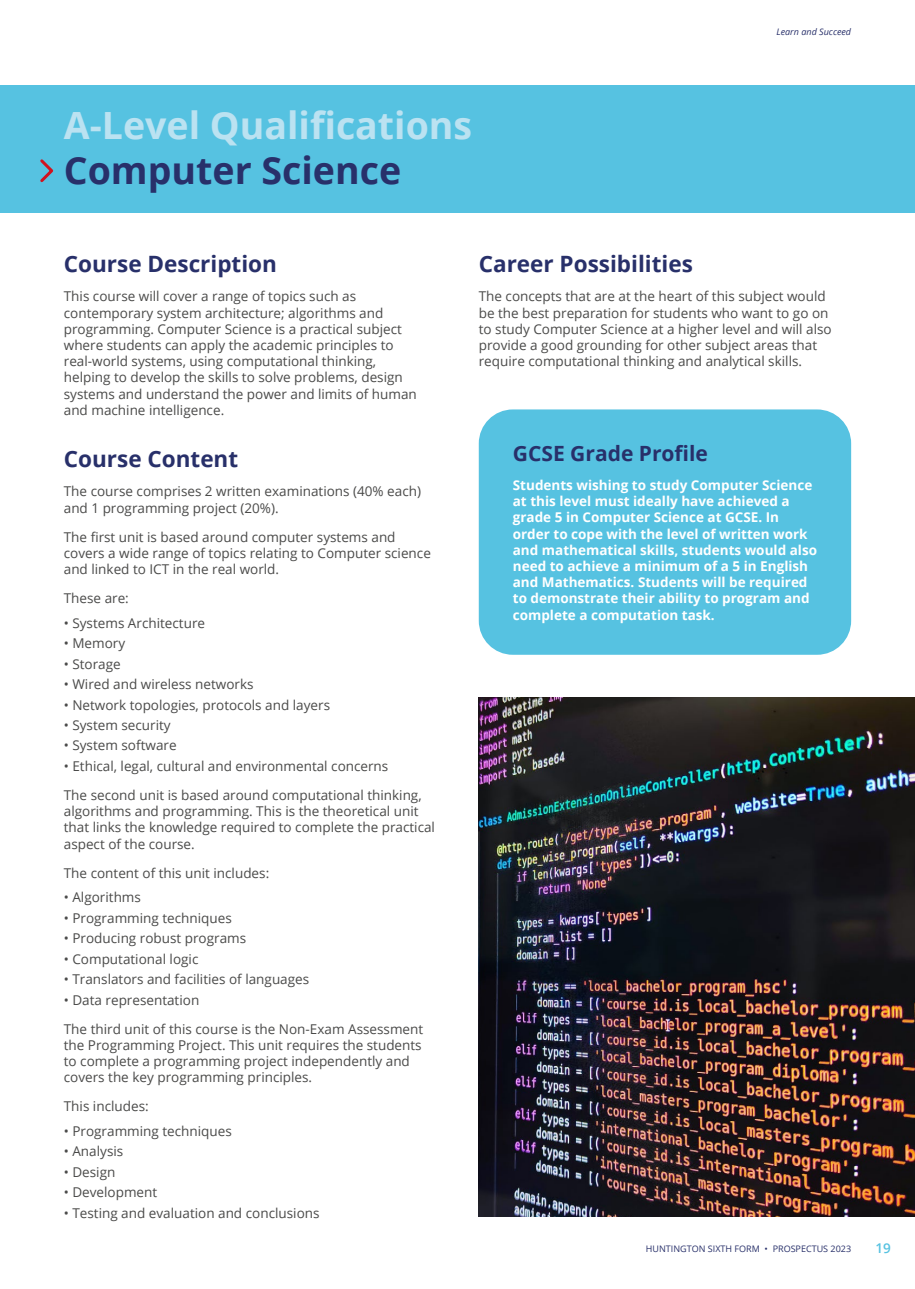
<style>
.page{position:relative;width:915px;height:1289px;background:#fff}
.page>*{position:absolute;margin:0;border:0;box-sizing:border-box;transform-origin:0 0}
.t1{font:700 37.5px "Open Sans";color:#bbe2f1}
.t2{font:700 37.5px "Open Sans";color:#28306a}
.t3{font:700 22.5px "Open Sans";color:#28306a}
.t4{font:700 21px "Open Sans";color:#28306a}
.t5{font:13.5px/16.2px "Open Sans";color:#4a4a49}
.t6{font:700 13.5px/16.2px "Open Sans";color:#fff}
.t7{font:600 13.5px "Open Sans";color:#56c2e1}
.t8{font:9px "Open Sans";color:#28306a}
.t9{font:italic 9px "Open Sans";color:#28306a}
</style>
<div class="page">
<div style="left:0;top:85px;width:914px;height:128px;background:#56c2e1"></div>
<svg style="left:40px;top:159px;width:14px;height:24px"></svg>
<img style="left:478px;top:697px;width:436px;height:519px">
<div style="left:478px;top:409px;width:372px;height:245px;background:#56c2e1;border-radius:34px"></div>
<p class="t9" style="left:776px;top:26px;width:76px">Learn and Succeed</p>
<h1 class="t1" style="left:64px;top:99px;width:410px">A-Level Qualifications</h1>
<h1 class="t2" style="left:64px;top:144px;width:339px">Computer Science</h1>
<h2 class="t3" style="left:64px;top:248px;width:214px">Course Description</h2>
<p class="t5" style="left:64px;top:288px;width:354px">This course will cover a range of topics such as contemporary system architecture; algorithms and programming. Computer Science is a practical subject where students can apply the academic principles to real-world systems, using computational thinking, helping to develop the skills to solve problems, design systems and understand the power and limits of human and machine intelligence.</p>
<h2 class="t3" style="left:64px;top:443px;width:176px">Course Content</h2>
<p class="t5" style="left:64px;top:483px;width:358px">The course comprises 2 written examinations (40% each) and 1 programming project (20%).</p>
<p class="t5" style="left:64px;top:528px;width:368px">The first unit is based around computer systems and covers a wide range of topics relating to Computer science and linked to ICT in the real world.</p>
<p class="t5" style="left:64px;top:589px;width:67px">These are:</p>
<p class="t5" style="left:64px;top:614px;width:143px">• Systems Architecture</p>
<p class="t5" style="left:64px;top:634px;width:63px">• Memory</p>
<p class="t5" style="left:64px;top:655px;width:58px">• Storage</p>
<p class="t5" style="left:64px;top:675px;width:191px">• Wired and wireless networks</p>
<p class="t5" style="left:64px;top:696px;width:268px">• Network topologies, protocols and layers</p>
<p class="t5" style="left:64px;top:716px;width:108px">• System security</p>
<p class="t5" style="left:64px;top:737px;width:114px">• System software</p>
<p class="t5" style="left:64px;top:751px;width:359px;line-height:29px">• Ethical, legal, cultural and environmental concerns<br>The second unit is based around computational thinking,</p>
<p class="t5" style="left:64px;top:802px;width:372px">algorithms and programming. This is the theoretical unit that links the knowledge required to complete the practical aspect of the course.</p>
<p class="t5" style="left:64px;top:864px;width:207px">The content of this unit includes:</p>
<p class="t5" style="left:64px;top:888px;width:79px">• Algorithms</p>
<p class="t5" style="left:64px;top:909px;width:169px">• Programming techniques</p>
<p class="t5" style="left:64px;top:929px;width:184px">• Producing robust programs</p>
<p class="t5" style="left:64px;top:950px;width:136px">• Computational logic</p>
<p class="t5" style="left:64px;top:970px;width:247px">• Translators and facilities of languages</p>
<p class="t5" style="left:64px;top:984px;width:361px;line-height:29px">• Data representation<br>The third unit of this course is the Non-Exam Assessment</p>
<p class="t5" style="left:64px;top:1036px;width:359px">the Programming Project. This unit requires the students to complete a programming project independently and covers the key programming principles.</p>
<p class="t5" style="left:64px;top:1097px;width:86px">This includes:</p>
<p class="t5" style="left:64px;top:1122px;width:169px">• Programming techniques</p>
<p class="t5" style="left:64px;top:1142px;width:61px">• Analysis</p>
<p class="t5" style="left:64px;top:1163px;width:53px">• Design</p>
<p class="t5" style="left:64px;top:1183px;width:95px">• Development</p>
<p class="t5" style="left:64px;top:1204px;width:257px">• Testing and evaluation and conclusions</p>
<h2 class="t3" style="left:478px;top:248px;width:216px">Career Possibilities</h2>
<p class="t5" style="left:478px;top:288px;width:354px">The concepts that are at the heart of this subject would be the best preparation for students who want to go on to study Computer Science at a higher level and will also provide a good grounding for other subject areas that require computational thinking and analytical skills.</p>
<h3 class="t4" style="left:512px;top:438px;width:197px">GCSE Grade Profile</h3>
<p class="t6" style="left:512px;top:476px;width:306px">Students wishing to study Computer Science at this level must ideally have achieved a grade 5 in Computer Science at GCSE. In order to cope with the level of written work and mathematical skills, students would also need to achieve a minimum of a 5 in English and Mathematics. Students will be required to demonstrate their ability to program and complete a computation task.</p>
<p class="t8" style="left:645px;top:1242px;width:207px">HUNTINGTON SIXTH FORM • PROSPECTUS 2023</p>
<p class="t7" style="left:875px;top:1239px;width:17px">19</p>
</div>
